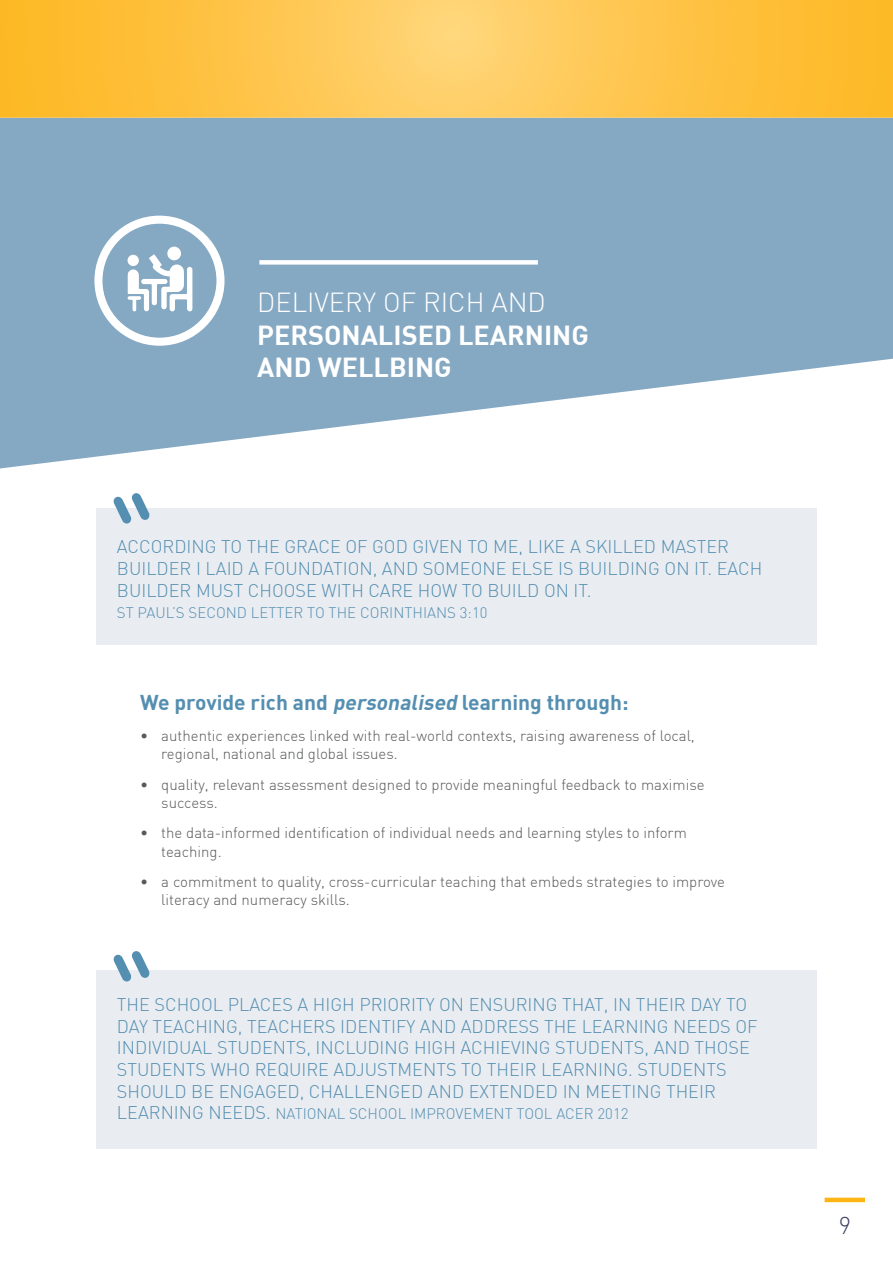
<style>
.page{position:relative;width:893px;height:1263px;background:#fff}
.page>*{position:absolute;margin:0;border:0;box-sizing:border-box;transform-origin:0 0}
.t1{font:102.6px "Chalkboard";color:#548eb0}
.t2{font:700 27px/32.4px "DIN";color:#fff}
.t3{font:300 27px "DIN";color:#fff}
.t4{font:300 24px "DIN";color:#3d3e63}
.t5{font:700 21px "DIN";color:#548eb0}
.t6{font:300 18px/21.6px "DIN";color:#548eb0}
.t7{font:300 15px/18px "DIN";color:#58595b}
.t8{font:300 15px "DIN";color:#548eb0}
.s1{font-style:italic}
.s2{font-size:18px}
</style>
<div class="page">
<svg style="left:0;top:118px;width:893px;height:350px;fill:#85a8c3"></svg>
<div style="left:259px;top:260px;width:279px;height:5px;background:#fff"></div>
<div style="left:96px;top:970px;width:720px;height:179px;background:#e9edf2"></div>
<div style="left:96px;top:508px;width:720px;height:136px;background:#e9edf2"></div>
<svg style="left:93px;top:214px;width:133px;height:133px"></svg>
<div style="left:91px;top:213px;width:137px;height:136px;border:3px solid #85a8c3;border-radius:50%"></div>
<div style="left:102px;top:224px;width:114px;height:114px;background:#85a8c3;border-radius:50%"></div>
<div style="left:167px;top:247px;width:14px;height:13px;background:#fff;border-radius:50%"></div>
<svg style="left:128px;top:254px;width:64px;height:58px"></svg>
<hr style="left:825px;top:1198px;width:40px;height:4px;background:#fcb515">
<svg style="left:0;top:0;width:893px;height:118px;background:#fec449"></svg>
<h1 class="t1" style="left:108px;top:479px;width:47px">“</h1>
<h2 class="t3" style="left:257px;top:286px;width:290px">DELIVERY OF RICH AND</h2>
<h2 class="t2" style="left:257px;top:317px;width:333px">PERSONALISED LEARNING<br>AND WELLBING</h2>
<p class="t6" style="left:117px;top:536px;width:647px">ACCORDING TO THE GRACE OF GOD GIVEN TO ME, LIKE A SKILLED MASTER<br>BUILDER I LAID A FOUNDATION, AND SOMEONE ELSE IS BUILDING ON IT. EACH<br>BUILDER MUST CHOOSE WITH CARE HOW TO BUILD ON IT.</p>
<p class="t8" style="left:117px;top:603px;width:372px">ST PAUL’S SECOND LETTER TO THE CORINTHIANS 3:10</p>
<p class="t5" style="left:140px;top:689px;width:490px">We provide rich and <span class="s1">personalised</span> learning through:</p>
<p class="t7" style="left:161px;top:726px;width:535px;text-indent:-21px">• authentic experiences linked with real-world contexts, raising awareness of local, regional, national and global issues.</p>
<p class="t7" style="left:161px;top:775px;width:545px;text-indent:-21px">• quality, relevant assessment designed to provide meaningful feedback to maximise success.</p>
<p class="t7" style="left:161px;top:824px;width:527px;text-indent:-21px">• the data-informed identification of individual needs and learning styles to inform teaching.</p>
<p class="t7" style="left:161px;top:873px;width:565px;text-indent:-21px">• a commitment to quality, cross-curricular teaching that embeds strategies to improve literacy and numeracy skills.</p>
<h1 class="t1" style="left:108px;top:937px;width:47px">“</h1>
<p class="t6" style="left:117px;top:994px;width:642px">THE SCHOOL PLACES A HIGH PRIORITY ON ENSURING THAT, IN THEIR DAY TO DAY TEACHING, TEACHERS IDENTIFY AND ADDRESS THE LEARNING NEEDS OF INDIVIDUAL STUDENTS, INCLUDING HIGH ACHIEVING STUDENTS, AND THOSE STUDENTS WHO REQUIRE ADJUSTMENTS TO THEIR LEARNING. STUDENTS SHOULD BE ENGAGED, CHALLENGED AND EXTENDED IN MEETING THEIR</p>
<p class="t8" style="left:117px;top:1105px;width:513px"><span class="s2">LEARNING NEEDS.</span> NATIONAL SCHOOL IMPROVEMENT TOOL ACER 2012</p>
<h3 class="t4" style="left:839px;top:1210px;width:14px">9</h3>
</div>
